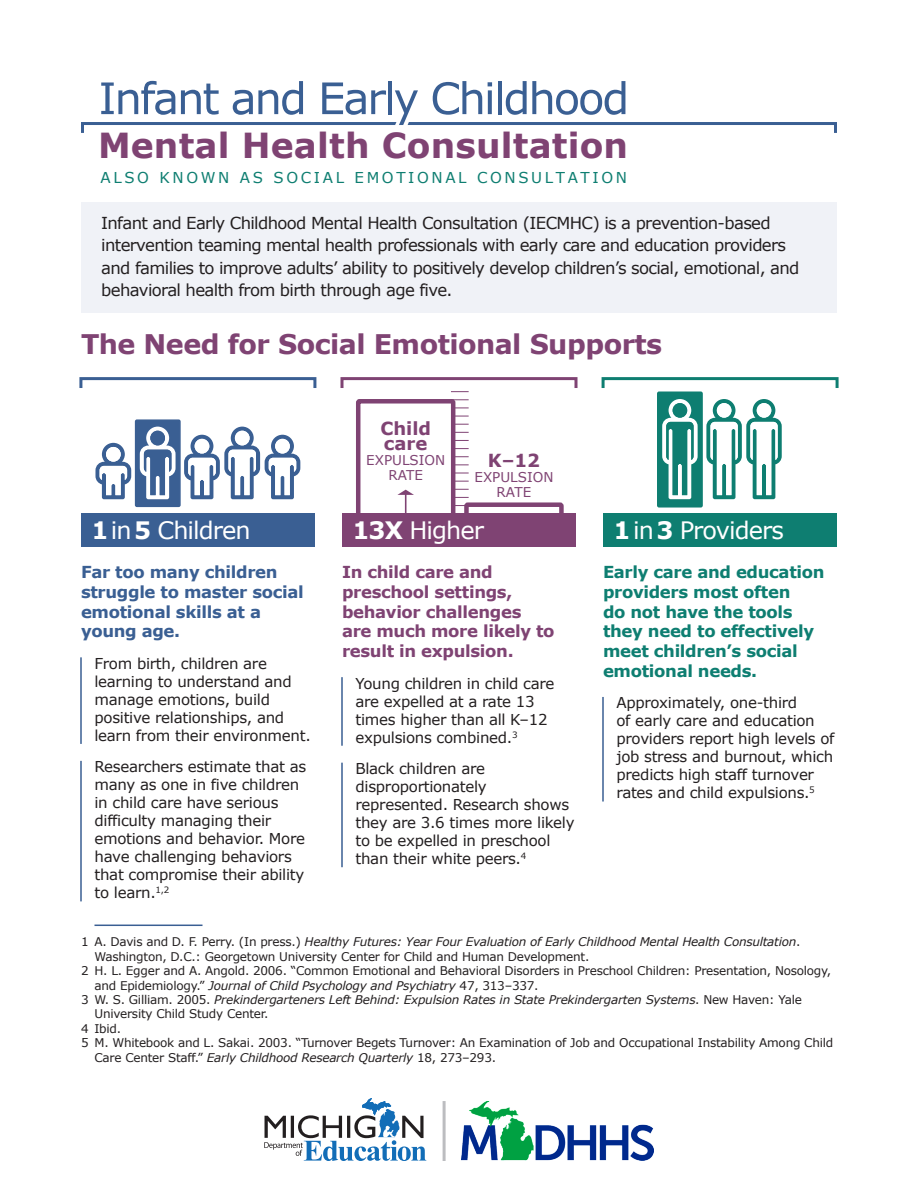
<style>
.page{position:relative;width:918px;height:1188px;background:#fff}
.page>*{position:absolute;margin:0;border:0;box-sizing:border-box;transform-origin:0 0}
.t1{font:700 34.5px "Verdana";letter-spacing:.005em;color:#7f4373}
.t2{font:700 27px "Verdana";letter-spacing:-.02em;color:#7f4373}
.t3{font:24px "Verdana";letter-spacing:-.04em;color:#fff}
.t4{font:700 18px/15px "Verdana";color:#7f4373}
.t5{font:16.5px/22.5px "Verdana";letter-spacing:-.04em;color:#231f20}
.t6{font:700 16.5px/19.8px "Verdana";letter-spacing:-.02em;color:#0e7e71}
.t7{font:700 16.5px/19.8px "Verdana";letter-spacing:-.02em;color:#7f4373}
.t8{font:700 16.5px/19.8px "Verdana";letter-spacing:-.02em;color:#3a5f93}
.t9{font:15px/18px "Verdana";letter-spacing:-.02em;color:#231f20}
.t10{font:15px "Verdana";letter-spacing:.175em;color:#0e7e71}
.t11{font:13.5px/15px "Verdana";color:#7f4373;text-align:center}
.t12{font:12px/14.4px "Verdana";letter-spacing:-.02em;color:#231f20}
.t13{font:italic 12px/14.4px "Verdana";letter-spacing:-.02em;color:#231f20}
.s1{font-weight:700}
.s2{font-style:normal}
.s3{font-style:italic}
</style>
<div class="page">
<svg style="left:81px;top:80px;width:756px;height:53px"></svg>
<div style="left:81px;top:203px;width:756px;height:110px;background:#f0f2f7"></div>
<div style="left:81px;top:514px;width:234px;height:33px;background:#3a5f93"></div>
<svg style="left:354px;top:391px;width:212px;height:123px"></svg>
<div style="left:342px;top:514px;width:234px;height:33px;background:#7f4373"></div>
<div style="left:136px;top:420px;width:44px;height:86px;background:#3a5f93"></div>
<div style="left:135px;top:419px;width:46px;height:88px;border:2px solid #3a5f93"></div>
<svg style="left:95px;top:443px;width:36px;height:56px"></svg>
<svg style="left:140px;top:427px;width:36px;height:72px"></svg>
<svg style="left:184px;top:427px;width:116px;height:72px"></svg>
<div style="left:658px;top:392px;width:44px;height:115px;background:#0e7e71"></div>
<div style="left:657px;top:392px;width:46px;height:116px;border:2px solid #0e7e71"></div>
<div style="left:603px;top:514px;width:234px;height:33px;background:#0e7e71"></div>
<svg style="left:662px;top:399px;width:36px;height:100px"></svg>
<svg style="left:706px;top:399px;width:76px;height:100px"></svg>
<hr style="left:80px;top:657px;width:2px;height:87px;background:#3a5f93">
<hr style="left:80px;top:761px;width:2px;height:140px;background:#3a5f93">
<hr style="left:94px;top:925px;width:108px;height:1px;background:#3a5f93">
<hr style="left:341px;top:677px;width:2px;height:69px;background:#3a5f93">
<hr style="left:341px;top:763px;width:2px;height:104px;background:#3a5f93">
<hr style="left:602px;top:697px;width:2px;height:105px;background:#3a5f93">
<div style="left:79px;top:377px;width:237px;height:13px;border:3px solid #3a5f93"></div>
<div style="left:341px;top:377px;width:237px;height:13px;border:3px solid #7f4373"></div>
<div style="left:602px;top:377px;width:237px;height:13px;border:3px solid #0e7e71"></div>
<img style="left:462px;top:1101px;width:192px;height:60px">
<svg style="left:264px;top:1098px;width:162px;height:63px"></svg>
<hr style="left:443px;top:1101px;width:3px;height:60px;background:#bcbdc0">
<h1 class="t1" style="left:98px;top:123px;width:532px">Mental Health Consultation</h1>
<p class="t10" style="left:101px;top:168px;width:528px">ALSO KNOWN AS SOCIAL EMOTIONAL CONSULTATION</p>
<p class="t5" style="left:101px;top:211px;width:700px">Infant and Early Childhood Mental Health Consultation (IECMHC) is a prevention-based intervention teaming mental health professionals with early care and education providers and families to improve adults’ ability to positively develop children’s social, emotional, and behavioral health from birth through age five.</p>
<h2 class="t2" style="left:81px;top:325px;width:583px">The Need for Social Emotional Supports</h2>
<p class="t4" style="left:380px;top:421px;width:52px">Child care</p>
<p class="t11" style="left:366px;top:453px;width:80px">EXPULSION<br>RATE</p>
<p class="t4" style="left:488px;top:454px;width:54px">K–12</p>
<p class="t11" style="left:474px;top:470px;width:80px">EXPULSION<br>RATE</p>
<p class="t3" style="left:91px;top:515px;width:161px"><span class="s1">1</span> in<span class="s1">5</span> Children</p>
<p class="t8" style="left:81px;top:562px;width:224px">Far too many children struggle to master social emotional skills at a young age.</p>
<p class="t9" style="left:94px;top:654px;width:218px">From birth, children are learning to understand and manage emotions, build positive relationships, and learn from their environment.</p>
<p class="t9" style="left:94px;top:758px;width:213px">Researchers estimate that as many as one in five children in child care have serious difficulty managing their emotions and behavior. More have challenging behaviors that compromise their ability to learn.<sup>1,2</sup></p>
<p class="t13" style="left:81px;top:935px;width:721px"><span class="s2">1 A. Davis and D. F. Perry. (In press.)</span> Healthy Futures: Year Four Evaluation of Early Childhood Mental Health Consultation<span class="s2">.</span></p>
<p class="t12" style="left:94px;top:949px;width:496px">Washington, D.C.: Georgetown University Center for Child and Human Development.</p>
<p class="t12" style="left:81px;top:964px;width:752px">2 H. L. Egger and A. Angold. 2006. “Common Emotional and Behavioral Disorders in Preschool Children: Presentation, Nosology,</p>
<p class="t13" style="left:94px;top:978px;width:446px"><span class="s2">and Epidemiology.”</span> Journal of Child Psychology and Psychiatry <span class="s2">47, 313–337.</span></p>
<p class="t3" style="left:353px;top:515px;width:133px"><span class="s1">13X</span> Higher</p>
<p class="t7" style="left:342px;top:562px;width:214px">In child care and preschool settings, behavior challenges are much more likely to result in expulsion.</p>
<p class="t9" style="left:356px;top:674px;width:201px">Young children in child care are expelled at a rate 13 times higher than all K–12 expulsions combined.<sup>3</sup></p>
<p class="t3" style="left:614px;top:515px;width:172px"><span class="s1">1</span> in<span class="s1">3</span> Providers</p>
<p class="t6" style="left:603px;top:562px;width:223px">Early care and education providers most often<br>do not have the tools they need to effectively meet children’s social emotional needs.</p>
<p class="t9" style="left:616px;top:694px;width:219px">Approximately, one-third<br>of early care and education providers report high levels of job stress and burnout, which predicts high staff turnover rates and child expulsions.<sup>5</sup></p>
<p class="t9" style="left:355px;top:760px;width:221px">Black children are disproportionately represented. Research shows they are 3.6 times more likely to be expelled in preschool than their white peers.<sup>4</sup></p>
<p class="t13" style="left:94px;top:992px;width:709px;text-indent:-13px"><span class="s2">3 W. S. Gilliam. 2005.</span> Prekindergarteners Left Behind: Expulsion Rates in State Prekindergarten Systems<span class="s2">. New Haven: Yale<br>University Child Study Center.</span></p>
<p class="t12" style="left:81px;top:1021px;width:42px">4 Ibid.</p>
<p class="t12" style="left:94px;top:1036px;width:740px;text-indent:-14px">5 M. Whitebook and L. Sakai. 2003. “Turnover Begets Turnover: An Examination of Job and Occupational Instability Among Child<br>Care Center Staff.” <span class="s3">Early Childhood Research Quarterly</span> 18, 273–293.</p>
</div>
